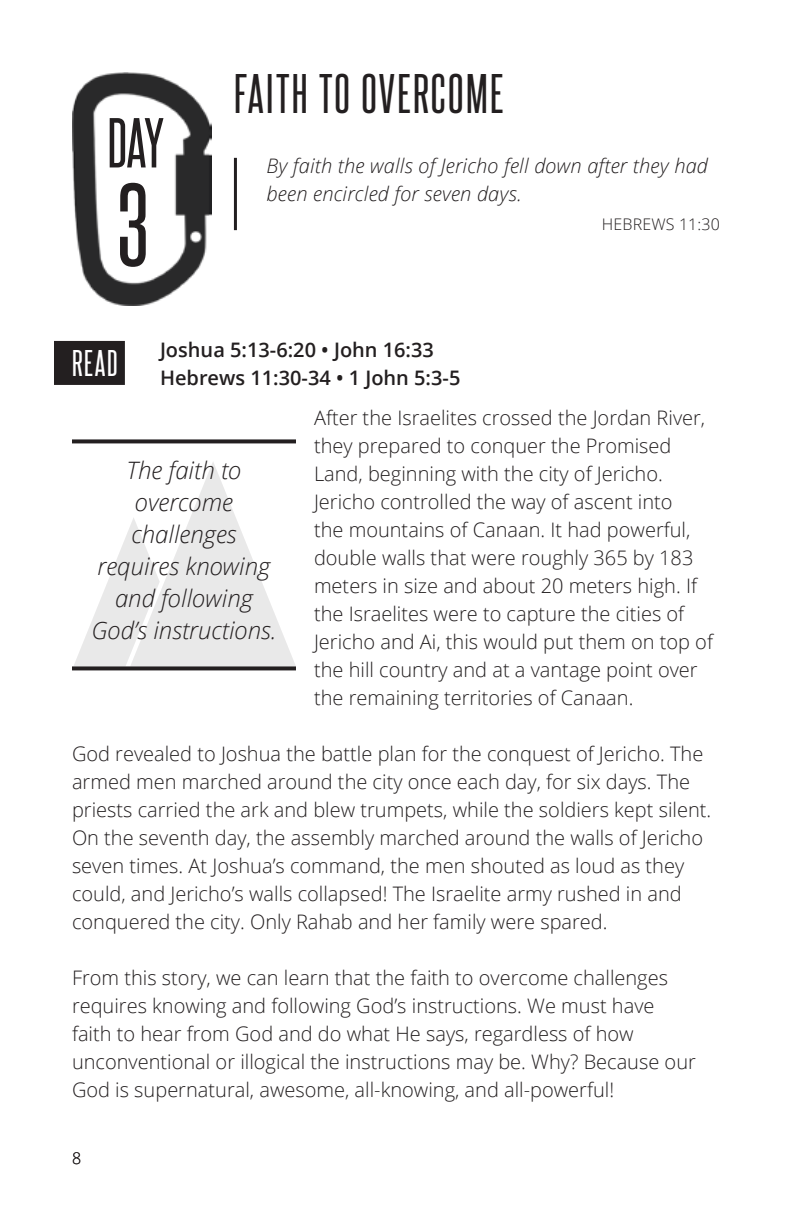
<style>
.page{position:relative;width:792px;height:1224px;background:#fff}
.page>*{position:absolute;margin:0;border:0;box-sizing:border-box;transform-origin:0 0}
.day_number{font:100px "Steelfish Rg";color:#231f20}
.day_header{font:60px "Steelfish Rg";color:#231f20}
.header_01{font:48px "Steelfish Rg";letter-spacing:.05em;color:#231f20}
.t1{font:32px "Steelfish Rg";color:#fff}
.callout_text{font:italic 300 24px/32px "Open Sans";color:#231f20;text-align:center}
.body_text_01{font:300 20px/28px "Open Sans";color:#231f20}
.verse_text_01{font:italic 300 20px/28px "Open Sans";letter-spacing:.01em;color:#231f20}
.read_verse_list_02{font:600 20px/28px "Open Sans";color:#231f20}
.verse_label_01{font:300 16px "Open Sans";letter-spacing:.01em;color:#231f20}
</style>
<div class="page">
<hr style="left:234px;top:158px;width:3px;height:72px;background:#231f20">
<div style="left:54px;top:341px;width:71px;height:44px;background:#231f20"></div>
<svg style="left:72px;top:439px;width:224px;height:4px"></svg>
<svg style="left:72px;top:666px;width:224px;height:4px"></svg>
<img style="left:72px;top:72px;width:140px;height:234px">
<svg style="left:74px;top:462px;width:222px;height:204px"></svg>
<p class="day_header" style="left:107px;top:106px;width:58px">DAY</p>
<p class="day_number" style="left:117px;top:164px;width:33px">3</p>
<p class="header_01" style="left:234px;top:64px;width:271px">FAITH TO OVERCOME</p>
<p class="verse_text_01" style="left:266px;top:151px;width:443px">By faith the walls of Jericho fell down after they had been encircled for seven days.</p>
<p class="verse_label_01" style="left:602px;top:213px;width:120px">HEBREWS 11:30</p>
<p class="read_verse_list_02" style="left:160px;top:335px;width:302px">Joshua 5:13-6:20 • John 16:33<br>Hebrews 11:30-34 • 1 John 5:3-5</p>
<p class="body_text_01" style="left:314px;top:403px;width:400px">After the Israelites crossed the Jordan River, they prepared to conquer the Promised Land, beginning with the city of Jericho.<br>Jericho controlled the way of ascent into<br>the mountains of Canaan. It had powerful, double walls that were roughly 365 by 183 meters in size and about 20 meters high. If the Israelites were to capture the cities of Jericho and Ai, this would put them on top of the hill country and at a vantage point over the remaining territories of Canaan.</p>
<p class="body_text_01" style="left:72px;top:739px;width:641px">God revealed to Joshua the battle plan for the conquest of Jericho. The armed men marched around the city once each day, for six days. The priests carried the ark and blew trumpets, while the soldiers kept silent.<br>On the seventh day, the assembly marched around the walls of Jericho seven times. At Joshua’s command, the men shouted as loud as they could, and Jericho’s walls collapsed! The Israelite army rushed in and conquered the city. Only Rahab and her family were spared.</p>
<p class="body_text_01" style="left:72px;top:963px;width:625px">From this story, we can learn that the faith to overcome challenges requires knowing and following God’s instructions. We must have faith to hear from God and do what He says, regardless of how unconventional or illogical the instructions may be. Why? Because our God is supernatural, awesome, all-knowing, and all-powerful!</p>
<p class="t1" style="left:72px;top:343px;width:47px">READ</p>
<p class="callout_text" style="left:91px;top:454px;width:187px">The faith to overcome challenges requires knowing and following<br>God’s instructions.</p>
<p class="verse_label_01" style="left:72px;top:1147px;width:11px">8</p>
</div>
